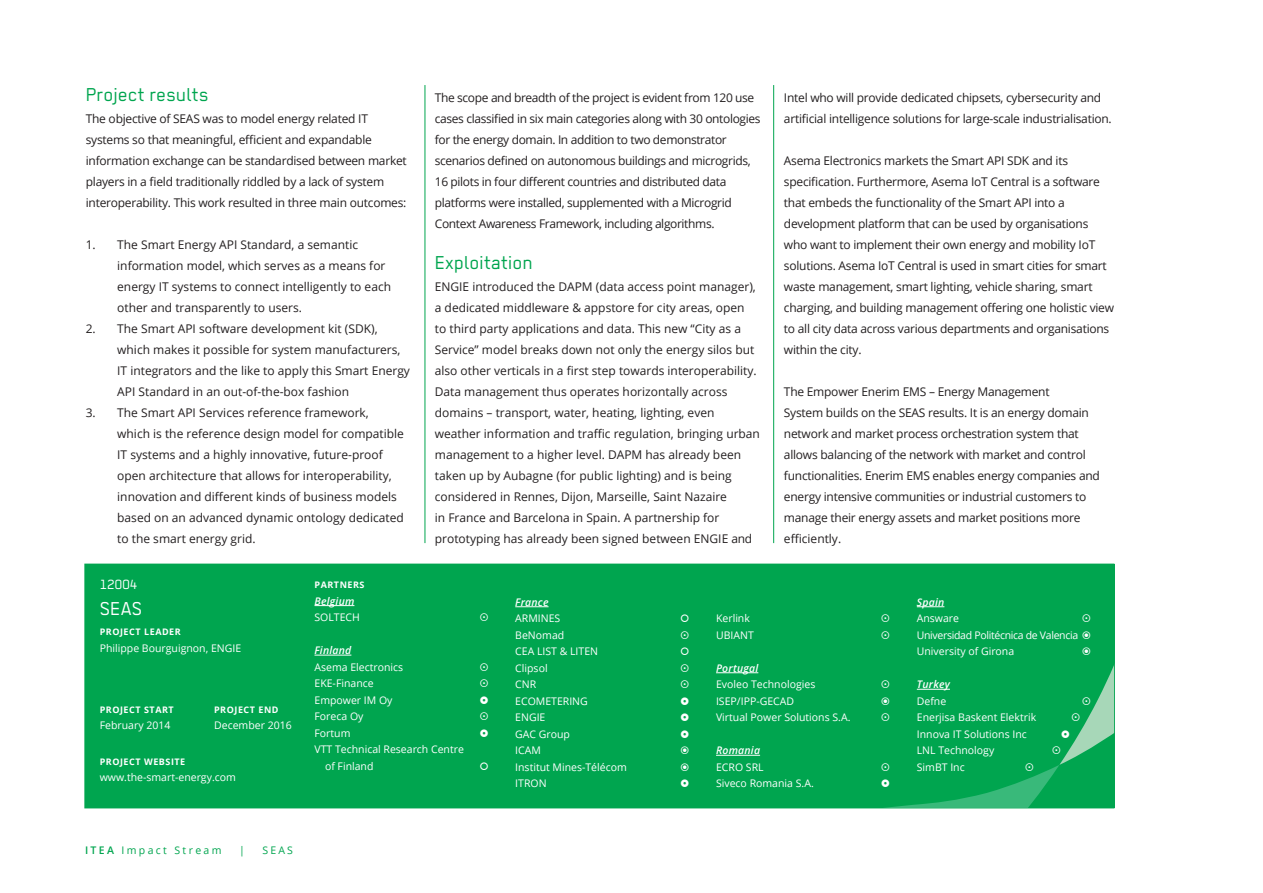
<style>
.page{position:relative;width:1263px;height:893px;background:#fff}
.page>*{position:absolute;margin:0;border:0;box-sizing:border-box;transform-origin:0 0}
.heading-B{font:21px "Regular";letter-spacing:.01em;color:#00a54f}
.project__project_nam{font:21px "Regular";color:#fff}
.project__project_num{font:15px "Regular";letter-spacing:.01em;color:#fff}
.body{font:12px/21px "Open Sans";letter-spacing:-.02em;color:#231f20}
.body-2{font:12px/21px "Open Sans";color:#231f20}
.body__opsomming_C{font:12px/21px "Open Sans";color:#231f20}
.project__body__icons{font:10.5px/16.5px "Open Sans";color:#fff}
.project__body{font:10.5px "Open Sans";color:#fff}
.project__heading-B{font:italic 600 10.5px "Open Sans";letter-spacing:.02em;color:#fff}
.project__body__icons-2{font:10.5px "Open Sans";letter-spacing:-.03em;color:#fff}
.body-3{font:10.5px "Open Sans";letter-spacing:.225em;color:#00a54f}
.project__heading-A{font:700 9px "Open Sans";letter-spacing:.06em;color:#fff}
.s1{font-weight:600}
</style>
<div class="page">
<div style="left:85px;top:564px;width:1029px;height:244px;background:#00a54f"></div>
<hr style="left:425px;top:85px;width:1px;height:458px;background:#00a54f">
<hr style="left:773px;top:85px;width:1px;height:458px;background:#00a54f">
<hr style="left:314px;top:605px;width:40px;height:1px;background:#fff">
<hr style="left:314px;top:655px;width:37px;height:1px;background:#fff">
<hr style="left:515px;top:606px;width:33px;height:1px;background:#fff">
<hr style="left:716px;top:672px;width:42px;height:1px;background:#fff">
<hr style="left:716px;top:755px;width:44px;height:1px;background:#fff">
<svg style="left:917px;top:606px;width:27px;height:1px"></svg>
<svg style="left:884px;top:665px;width:230px;height:143px"></svg>
<p class="heading-B" style="left:86px;top:83px;width:124px">Project results</p>
<p class="body" style="left:86px;top:108px;width:284px">The objective of SEAS was to model energy related IT</p>
<p class="body" style="left:86px;top:129px;width:288px">systems so that meaningful, efficient and expandable</p>
<p class="body" style="left:86px;top:150px;width:322px">information exchange can be standardised between market</p>
<p class="body" style="left:86px;top:171px;width:300px">players in a field traditionally riddled by a lack of system</p>
<p class="body" style="left:86px;top:192px;width:322px">interoperability. This work resulted in three main outcomes:</p>
<p class="body__opsomming_C" style="left:117px;top:234px;width:275px;text-indent:-31px">1. The Smart Energy API Standard, a semantic information model, which serves as a means for energy IT systems to connect intelligently to each other and transparently to users.</p>
<p class="body__opsomming_C" style="left:117px;top:318px;width:294px;text-indent:-31px">2. The Smart API software development kit (SDK), which makes it possible for system manufacturers, IT integrators and the like to apply this Smart Energy API Standard in an out-of-the-box fashion</p>
<p class="body__opsomming_C" style="left:117px;top:402px;width:288px;text-indent:-31px">3. The Smart API Services reference framework, which is the reference design model for compatible IT systems and a highly innovative, future-proof open architecture that allows for interoperability, innovation and different kinds of business models based on an advanced dynamic ontology dedicated to the smart energy grid.</p>
<p class="body" style="left:435px;top:87px;width:327px">The scope and breadth of the project is evident from 120 use cases classified in six main categories along with 30 ontologies for the energy domain. In addition to two demonstrator scenarios defined on autonomous buildings and microgrids, 16 pilots in four different countries and distributed data platforms were installed, supplemented with a Microgrid Context Awareness Framework, including algorithms.</p>
<p class="heading-B" style="left:435px;top:251px;width:99px">Exploitation</p>
<p class="body-2" style="left:435px;top:276px;width:327px">ENGIE introduced the DAPM (data access point manager), a dedicated middleware &amp; appstore for city areas, open<br>to third party applications and data. This new “City as a Service” model breaks down not only the energy silos but also other verticals in a first step towards interoperability.<br>Data management thus operates horizontally across domains – transport, water, heating, lighting, even weather information and traffic regulation, bringing urban management to a higher level. DAPM has already been taken up by Aubagne (for public lighting) and is being considered in Rennes, Dijon, Marseille, Saint Nazaire<br>in France and Barcelona in Spain. A partnership for prototyping has already been signed between ENGIE and</p>
<p class="body" style="left:784px;top:87px;width:329px">Intel who will provide dedicated chipsets, cybersecurity and artificial intelligence solutions for large-scale industrialisation.</p>
<p class="body" style="left:784px;top:150px;width:332px">Asema Electronics markets the Smart API SDK and its specification. Furthermore, Asema IoT Central is a software that embeds the functionality of the Smart API into a development platform that can be used by organisations who want to implement their own energy and mobility IoT solutions. Asema IoT Central is used in smart cities for smart waste management, smart lighting, vehicle sharing, smart charging, and building management offering one holistic view to all city data across various departments and organisations within the city.</p>
<p class="body" style="left:784px;top:381px;width:317px">The Empower Enerim EMS – Energy Management<br>System builds on the SEAS results. It is an energy domain network and market process orchestration system that allows balancing of the network with market and control functionalities. Enerim EMS enables energy companies and energy intensive communities or industrial customers to manage their energy assets and market positions more efficiently.</p>
<p class="project__project_num" style="left:100px;top:576px;width:39px">12004</p>
<p class="project__project_nam" style="left:100px;top:597px;width:44px">SEAS</p>
<p class="project__heading-A" style="left:100px;top:625px;width:83px">PROJECT LEADER</p>
<p class="project__body" style="left:100px;top:641px;width:143px">Philippe Bourguignon, ENGIE</p>
<p class="project__heading-A" style="left:100px;top:703px;width:76px">PROJECT START</p>
<p class="project__body" style="left:100px;top:718px;width:72px">February 2014</p>
<p class="project__heading-A" style="left:214px;top:703px;width:66px">PROJECT END</p>
<p class="project__body" style="left:214px;top:718px;width:79px">December 2016</p>
<p class="project__heading-A" style="left:100px;top:755px;width:87px">PROJECT WEBSITE</p>
<p class="project__body" style="left:100px;top:770px;width:138px">www.the-smart-energy.com</p>
<p class="project__heading-A" style="left:314px;top:579px;width:52px">PARTNERS</p>
<p class="project__heading-B" style="left:314px;top:594px;width:41px">Belgium</p>
<p class="project__body__icons" style="left:314px;top:609px;width:47px">SOLTECH</p>
<p class="project__heading-B" style="left:314px;top:643px;width:38px">Finland</p>
<p class="project__body__icons" style="left:314px;top:658px;width:90px">Asema Electronics</p>
<p class="project__body__icons" style="left:314px;top:675px;width:61px">EKE-Finance</p>
<p class="project__body__icons" style="left:314px;top:691px;width:80px">Empower IM Oy</p>
<p class="project__body__icons" style="left:314px;top:708px;width:50px">Foreca Oy</p>
<p class="project__body__icons" style="left:314px;top:724px;width:37px">Fortum</p>
<p class="project__body__icons" style="left:325px;top:741px;width:140px;text-indent:-10px">VTT Technical Research Centre of Finland</p>
<p class="body-3" style="left:85px;top:843px;width:138px"><span class="s1">ITEA</span> Impact Stream</p>
<p class="body-3" style="left:239px;top:843px;width:7px">|</p>
<p class="body-3" style="left:263px;top:843px;width:32px">SEAS</p>
<p class="project__heading-B" style="left:515px;top:595px;width:35px">France</p>
<p class="project__body__icons" style="left:515px;top:610px;width:47px">ARMINES</p>
<p class="project__body__icons" style="left:515px;top:627px;width:50px">BeNomad</p>
<p class="project__body__icons" style="left:515px;top:643px;width:84px">CEA LIST &amp; LITEN</p>
<p class="project__body__icons" style="left:515px;top:660px;width:34px">Clipsol</p>
<p class="project__body__icons" style="left:515px;top:676px;width:23px">CNR</p>
<p class="project__body__icons" style="left:515px;top:693px;width:74px">ECOMETERING</p>
<p class="project__body__icons" style="left:515px;top:709px;width:32px">ENGIE</p>
<p class="project__body__icons" style="left:515px;top:726px;width:56px">GAC Group</p>
<p class="project__body__icons" style="left:515px;top:742px;width:27px">ICAM</p>
<p class="project__body__icons" style="left:515px;top:759px;width:113px">Institut Mines-Télécom</p>
<p class="project__body__icons" style="left:515px;top:775px;width:33px">ITRON</p>
<p class="project__body__icons" style="left:716px;top:610px;width:35px">Kerlink</p>
<p class="project__body__icons" style="left:716px;top:627px;width:39px">UBIANT</p>
<p class="project__heading-B" style="left:716px;top:661px;width:44px">Portugal</p>
<p class="project__body__icons" style="left:716px;top:676px;width:101px">Evoleo Technologies</p>
<p class="project__body__icons" style="left:716px;top:693px;width:80px">ISEP/IPP-GECAD</p>
<p class="project__body__icons" style="left:716px;top:709px;width:136px">Virtual Power Solutions S.A.</p>
<p class="project__heading-B" style="left:716px;top:743px;width:46px">Romania</p>
<p class="project__body__icons" style="left:716px;top:759px;width:49px">ECRO SRL</p>
<p class="project__body__icons" style="left:716px;top:775px;width:99px">Siveco Romania S.A.</p>
<p class="project__heading-B" style="left:917px;top:595px;width:29px">Spain</p>
<p class="project__body__icons" style="left:917px;top:610px;width:44px">Answare</p>
<p class="project__body__icons-2" style="left:917px;top:628px;width:163px">Universidad Politécnica de Valencia</p>
<p class="project__body__icons" style="left:917px;top:643px;width:99px">University of Girona</p>
<p class="project__heading-B" style="left:917px;top:677px;width:35px">Turkey</p>
<p class="project__body__icons" style="left:917px;top:693px;width:31px">Defne</p>
<p class="project__body__icons" style="left:917px;top:709px;width:121px">Enerjisa Baskent Elektrik</p>
<p class="project__body__icons" style="left:917px;top:726px;width:111px">Innova IT Solutions Inc</p>
<p class="project__body__icons" style="left:917px;top:742px;width:79px">LNL Technology</p>
<p class="project__body__icons" style="left:917px;top:759px;width:49px">SimBT Inc</p>
</div>
